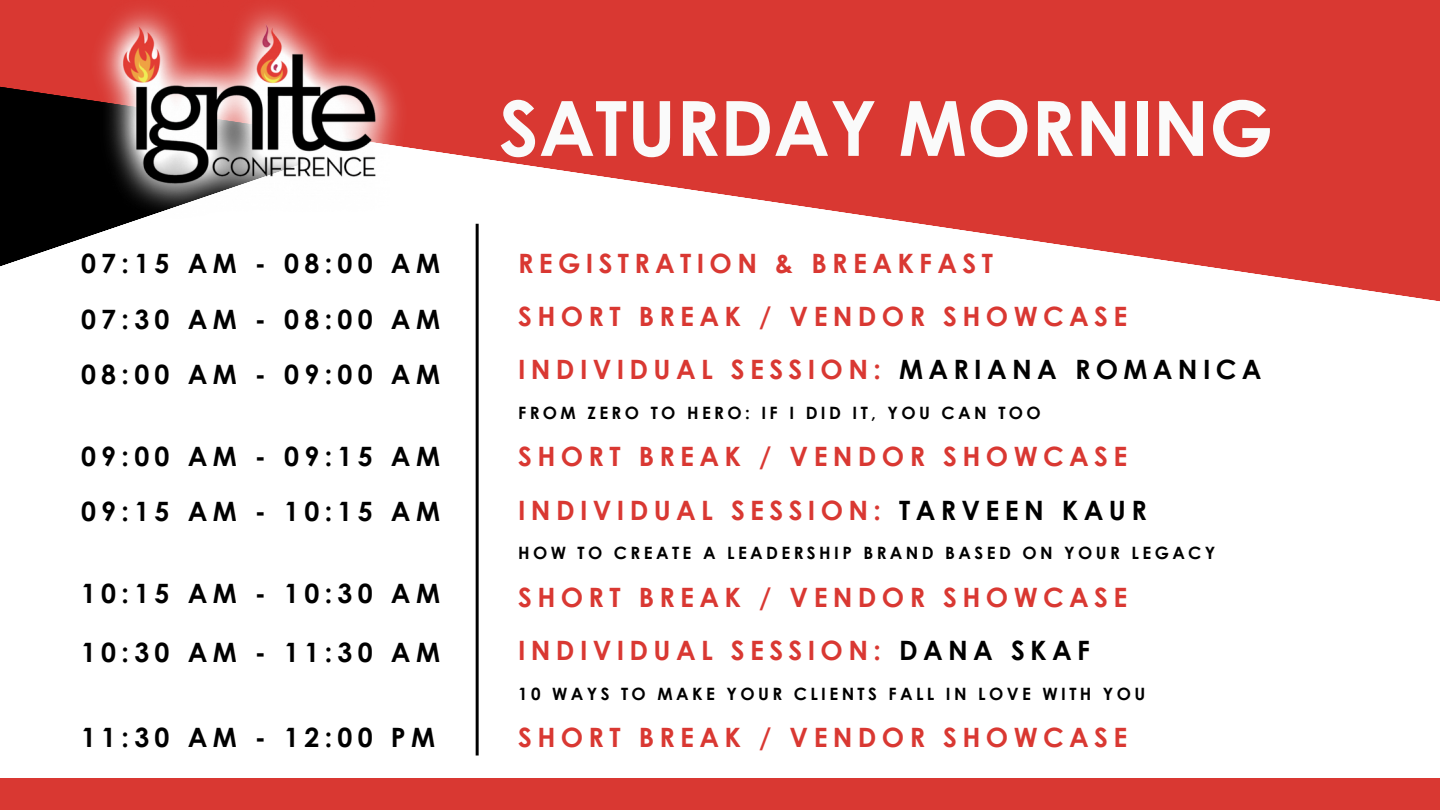
<style>
.page{position:relative;width:1440px;height:810px;background:#fff}
.page>*{position:absolute;margin:0;border:0;box-sizing:border-box;transform-origin:0 0}
.t1{font:700 76.2px "Century Gothic";color:#fafafa}
.t2{font:700 26.7px "Century Gothic";letter-spacing:.2em;color:#d93832}
.t3{font:700 26.7px "Century Gothic";letter-spacing:.2em;color:#000}
.t4{font:700 17px "Century Gothic";letter-spacing:.2em;color:#000}
.s1{color:#000}
</style>
<div class="page">
<svg style="left:0;top:0;width:1440px;height:308px;fill:#d93832"></svg>
<img style="left:84px;top:0;width:327px;height:224px">
<hr style="left:476px;top:224px;width:3px;height:532px;background:#000">
<div style="left:0;top:778px;width:1440px;height:32px;background:#d93832"></div>
<p class="t3" style="left:81px;top:246px;width:360px">07:15 AM - 08:00 AM</p>
<p class="t3" style="left:81px;top:302px;width:360px">07:30 AM - 08:00 AM</p>
<p class="t3" style="left:81px;top:357px;width:360px">08:00 AM - 09:00 AM</p>
<p class="t3" style="left:81px;top:439px;width:360px">09:00 AM - 09:15 AM</p>
<p class="t3" style="left:81px;top:494px;width:360px">09:15 AM - 10:15 AM</p>
<p class="t3" style="left:81px;top:576px;width:360px">10:15 AM - 10:30 AM</p>
<p class="t3" style="left:81px;top:635px;width:360px">10:30 AM - 11:30 AM</p>
<p class="t3" style="left:81px;top:720px;width:356px">11:30 AM - 12:00 PM</p>
<p class="t1" style="left:499px;top:79px;width:775px">SATURDAY MORNING</p>
<p class="t2" style="left:518px;top:246px;width:476px">REGISTRATION &amp; BREAKFAST</p>
<p class="t2" style="left:518px;top:299px;width:611px">SHORT BREAK / VENDOR SHOWCASE</p>
<p class="t2" style="left:518px;top:353px;width:745px">INDIVIDUAL SESSION: <span class="s1">MARIANA ROMANICA</span></p>
<p class="t4" style="left:518px;top:402px;width:524px">FROM ZERO TO HERO: IF I DID IT, YOU CAN TOO</p>
<p class="t2" style="left:518px;top:440px;width:611px">SHORT BREAK / VENDOR SHOWCASE</p>
<p class="t2" style="left:518px;top:493px;width:630px">INDIVIDUAL SESSION: <span class="s1">TARVEEN KAUR</span></p>
<p class="t4" style="left:518px;top:542px;width:699px">HOW TO CREATE A LEADERSHIP BRAND BASED ON YOUR LEGACY</p>
<p class="t2" style="left:518px;top:580px;width:611px">SHORT BREAK / VENDOR SHOWCASE</p>
<p class="t2" style="left:518px;top:633px;width:573px">INDIVIDUAL SESSION: <span class="s1">DANA SKAF</span></p>
<p class="t4" style="left:518px;top:683px;width:629px">10 WAYS TO MAKE YOUR CLIENTS FALL IN LOVE WITH YOU</p>
<p class="t2" style="left:518px;top:720px;width:611px">SHORT BREAK / VENDOR SHOWCASE</p>
</div>
